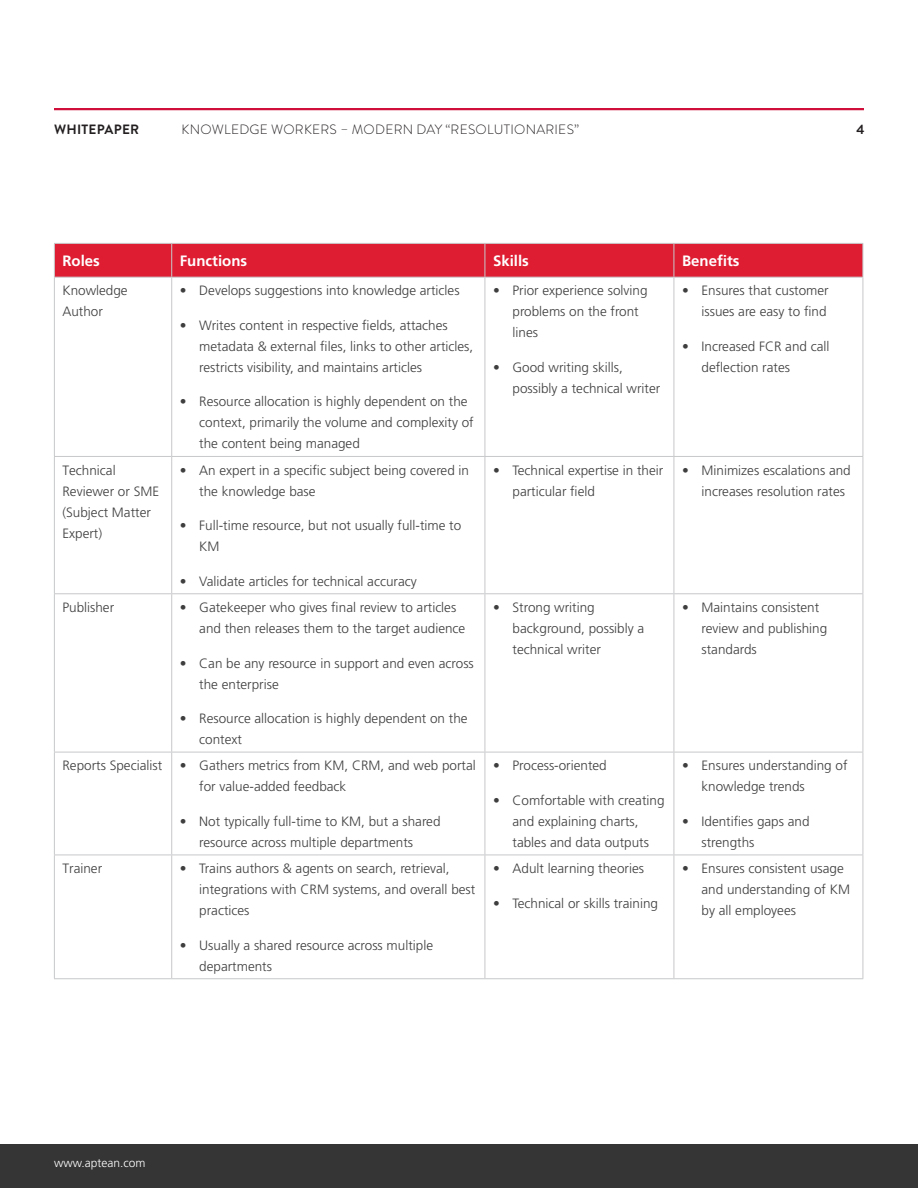
<style>
.page{position:relative;width:918px;height:1188px;background:#fff}
.page>*{position:absolute;margin:0;border:0;box-sizing:border-box;transform-origin:0 0}
.t1{font:700 15px "Frutiger LT Std";color:#fff}
.t2{font:300 13.5px/21px "Frutiger LT Std";color:#3e3e3f}
.t3{font:300 13.5px "Brandon Grotesque";letter-spacing:.02em;color:#231f20}
.t4{font:700 13.5px "Brandon Grotesque";letter-spacing:.02em;color:#231f20}
.t5{font:300 12px "Frutiger LT Std";color:#fff}
</style>
<div class="page">
<div style="left:0;top:1144px;width:918px;height:44px;background:#363536"></div>
<hr style="left:54px;top:108px;width:810px;height:2px;background:#d0103a">
<div style="left:55px;top:244px;width:808px;height:33px;background:#de1d32"></div>
<hr style="left:54px;top:243px;width:118px;height:1px;background:#c7c8ca">
<hr style="left:54px;top:244px;width:1px;height:33px;background:#c7c8ca">
<hr style="left:172px;top:243px;width:313px;height:1px;background:#c7c8ca">
<hr style="left:171px;top:244px;width:1px;height:33px;background:#c7c8ca">
<hr style="left:485px;top:243px;width:189px;height:1px;background:#c7c8ca">
<hr style="left:485px;top:244px;width:1px;height:33px;background:#c7c8ca">
<hr style="left:674px;top:243px;width:189px;height:1px;background:#c7c8ca">
<hr style="left:674px;top:244px;width:1px;height:33px;background:#c7c8ca">
<hr style="left:863px;top:244px;width:1px;height:33px;background:#c7c8ca">
<hr style="left:54px;top:277px;width:118px;height:1px;background:#c7c8ca">
<hr style="left:54px;top:277px;width:1px;height:179px;background:#c7c8ca">
<hr style="left:172px;top:277px;width:313px;height:1px;background:#c7c8ca">
<hr style="left:171px;top:277px;width:1px;height:179px;background:#c7c8ca">
<hr style="left:485px;top:277px;width:189px;height:1px;background:#c7c8ca">
<hr style="left:485px;top:277px;width:1px;height:179px;background:#c7c8ca">
<hr style="left:674px;top:277px;width:189px;height:1px;background:#c7c8ca">
<hr style="left:674px;top:277px;width:1px;height:179px;background:#c7c8ca">
<hr style="left:863px;top:277px;width:1px;height:179px;background:#c7c8ca">
<hr style="left:54px;top:456px;width:118px;height:1px;background:#c7c8ca">
<hr style="left:54px;top:457px;width:1px;height:136px;background:#c7c8ca">
<hr style="left:172px;top:456px;width:313px;height:1px;background:#c7c8ca">
<hr style="left:171px;top:457px;width:1px;height:136px;background:#c7c8ca">
<hr style="left:485px;top:456px;width:189px;height:1px;background:#c7c8ca">
<hr style="left:485px;top:457px;width:1px;height:136px;background:#c7c8ca">
<hr style="left:674px;top:456px;width:189px;height:1px;background:#c7c8ca">
<hr style="left:674px;top:457px;width:1px;height:136px;background:#c7c8ca">
<hr style="left:863px;top:457px;width:1px;height:136px;background:#c7c8ca">
<hr style="left:54px;top:593px;width:118px;height:1px;background:#c7c8ca">
<hr style="left:54px;top:594px;width:1px;height:158px;background:#c7c8ca">
<hr style="left:172px;top:593px;width:313px;height:1px;background:#c7c8ca">
<hr style="left:171px;top:594px;width:1px;height:158px;background:#c7c8ca">
<hr style="left:485px;top:593px;width:189px;height:1px;background:#c7c8ca">
<hr style="left:485px;top:594px;width:1px;height:158px;background:#c7c8ca">
<hr style="left:674px;top:593px;width:189px;height:1px;background:#c7c8ca">
<hr style="left:674px;top:594px;width:1px;height:158px;background:#c7c8ca">
<hr style="left:863px;top:594px;width:1px;height:158px;background:#c7c8ca">
<hr style="left:54px;top:752px;width:118px;height:1px;background:#c7c8ca">
<hr style="left:54px;top:752px;width:1px;height:103px;background:#c7c8ca">
<hr style="left:172px;top:752px;width:313px;height:1px;background:#c7c8ca">
<hr style="left:171px;top:752px;width:1px;height:103px;background:#c7c8ca">
<hr style="left:485px;top:752px;width:189px;height:1px;background:#c7c8ca">
<hr style="left:485px;top:752px;width:1px;height:103px;background:#c7c8ca">
<hr style="left:674px;top:752px;width:189px;height:1px;background:#c7c8ca">
<hr style="left:674px;top:752px;width:1px;height:103px;background:#c7c8ca">
<hr style="left:863px;top:752px;width:1px;height:103px;background:#c7c8ca">
<hr style="left:54px;top:855px;width:118px;height:1px;background:#c7c8ca">
<hr style="left:54px;top:855px;width:1px;height:123px;background:#c7c8ca">
<hr style="left:172px;top:855px;width:313px;height:1px;background:#c7c8ca">
<hr style="left:171px;top:855px;width:1px;height:123px;background:#c7c8ca">
<hr style="left:485px;top:855px;width:189px;height:1px;background:#c7c8ca">
<hr style="left:485px;top:855px;width:1px;height:123px;background:#c7c8ca">
<hr style="left:674px;top:855px;width:189px;height:1px;background:#c7c8ca">
<hr style="left:674px;top:855px;width:1px;height:123px;background:#c7c8ca">
<hr style="left:863px;top:855px;width:1px;height:123px;background:#c7c8ca">
<hr style="left:54px;top:978px;width:118px;height:1px;background:#c7c8ca">
<hr style="left:172px;top:978px;width:313px;height:1px;background:#c7c8ca">
<hr style="left:485px;top:978px;width:189px;height:1px;background:#c7c8ca">
<hr style="left:674px;top:978px;width:189px;height:1px;background:#c7c8ca">
<p class="t4" style="left:54px;top:120px;width:87px">WHITEPAPER</p>
<p class="t3" style="left:182px;top:120px;width:399px">KNOWLEDGE WORKERS – MODERN DAY “RESOLUTIONARIES”</p>
<p class="t4" style="left:857px;top:120px;width:10px">4</p>
<p class="t1" style="left:62px;top:252px;width:39px">Roles</p>
<p class="t1" style="left:180px;top:252px;width:69px">Functions</p>
<p class="t1" style="left:493px;top:252px;width:37px">Skills</p>
<p class="t1" style="left:682px;top:252px;width:59px">Benefits</p>
<p class="t2" style="left:62px;top:280px;width:67px">Knowledge<br>Author</p>
<p class="t2" style="left:180px;top:280px;width:281px">• Develops suggestions into knowledge articles</p>
<p class="t2" style="left:199px;top:315px;width:275px;text-indent:-20px">• Writes content in respective fields, attaches metadata &amp; external files, links to other articles, restricts visibility, and maintains articles</p>
<p class="t2" style="left:199px;top:391px;width:276px;text-indent:-20px">• Resource allocation is highly dependent on the context, primarily the volume and complexity of the content being managed</p>
<p class="t2" style="left:513px;top:280px;width:136px;text-indent:-20px">• Prior experience solving problems on the front lines</p>
<p class="t2" style="left:513px;top:357px;width:149px;text-indent:-20px">• Good writing skills, possibly a technical writer</p>
<p class="t2" style="left:682px;top:280px;width:148px;text-align:right">• Ensures that customer issues are easy to find</p>
<p class="t2" style="left:702px;top:336px;width:130px;text-indent:-20px">• Increased FCR and call deflection rates</p>
<p class="t2" style="left:62px;top:460px;width:98px">Technical<br>Reviewer or SME (Subject Matter<br>Expert)</p>
<p class="t2" style="left:199px;top:460px;width:271px;text-indent:-20px">• An expert in a specific subject being covered in the knowledge base</p>
<p class="t2" style="left:199px;top:515px;width:264px;text-indent:-20px">• Full-time resource, but not usually full-time to<br>KM</p>
<p class="t2" style="left:180px;top:571px;width:238px">• Validate articles for technical accuracy</p>
<p class="t2" style="left:62px;top:597px;width:53px">Publisher</p>
<p class="t2" style="left:199px;top:597px;width:268px;text-indent:-20px">• Gatekeeper who gives final review to articles and then releases them to the target audience</p>
<p class="t2" style="left:199px;top:653px;width:276px;text-indent:-20px">• Can be any resource in support and even across the enterprise</p>
<p class="t2" style="left:199px;top:708px;width:270px;text-indent:-20px">• Resource allocation is highly dependent on the context</p>
<p class="t2" style="left:62px;top:755px;width:101px">Reports Specialist</p>
<p class="t2" style="left:199px;top:755px;width:278px;text-indent:-20px">• Gathers metrics from KM, CRM, and web portal for value-added feedback</p>
<p class="t2" style="left:180px;top:811px;width:262px;text-align:center">• Not typically full-time to KM, but a shared resource across multiple departments</p>
<p class="t2" style="left:62px;top:858px;width:41px">Trainer</p>
<p class="t2" style="left:199px;top:858px;width:278px;text-indent:-20px">• Trains authors &amp; agents on search, retrieval, integrations with CRM systems, and overall best practices</p>
<p class="t2" style="left:199px;top:935px;width:235px;text-indent:-20px">• Usually a shared resource across multiple departments</p>
<p class="t2" style="left:513px;top:460px;width:152px;text-indent:-20px">• Technical expertise in their particular field</p>
<p class="t2" style="left:702px;top:460px;width:151px;text-indent:-20px">• Minimizes escalations and increases resolution rates</p>
<p class="t2" style="left:513px;top:597px;width:133px;text-indent:-20px">• Strong writing background, possibly a technical writer</p>
<p class="t2" style="left:702px;top:597px;width:127px;text-indent:-20px">• Maintains consistent review and publishing standards</p>
<p class="t2" style="left:493px;top:755px;width:115px">• Process-oriented</p>
<p class="t2" style="left:493px;top:790px;width:173px;text-align:center">• Comfortable with creating and explaining charts,<br>tables and data outputs</p>
<p class="t2" style="left:493px;top:858px;width:153px">• Adult learning theories</p>
<p class="t2" style="left:493px;top:893px;width:166px">• Technical or skills training</p>
<p class="t2" style="left:702px;top:755px;width:148px;text-indent:-20px">• Ensures understanding of knowledge trends</p>
<p class="t2" style="left:702px;top:811px;width:110px;text-indent:-20px">• Identifies gaps and strengths</p>
<p class="t2" style="left:702px;top:858px;width:150px;text-indent:-20px">• Ensures consistent usage and understanding of KM by all employees</p>
<p class="t5" style="left:54px;top:1156px;width:93px">www.aptean.com</p>
</div>
